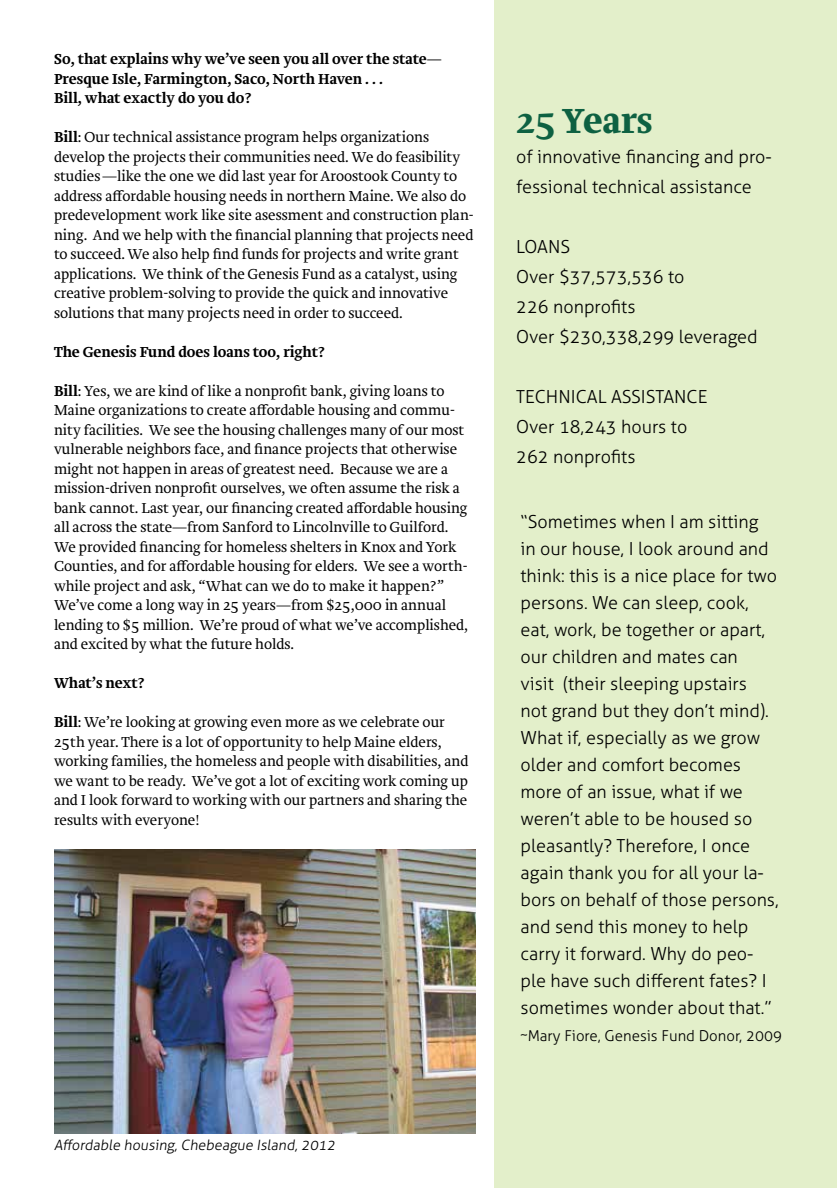
<style>
.page{position:relative;width:837px;height:1188px;background:#fff}
.page>*{position:absolute;margin:0;border:0;box-sizing:border-box;transform-origin:0 0}
.t1{font:700 36px "Brioni Pro";color:#0e6142}
.t2{font:300 18px/27px "Aller";color:#000}
.t3{font:300 15px/19.5px "Brioni Pro";color:#000}
.t4{font:500 15px/19.5px "Brioni Pro";color:#000}
.t5{font:300 15px "Aller";color:#000}
.t6{font:300 14.25px "Aller";color:#000}
.s1{font-weight:500}
</style>
<div class="page">
<div style="left:495px;top:0;width:342px;height:1188px;background:#e3efca"></div>
<img style="left:54px;top:849px;width:421px;height:285px">
<p class="t4" style="left:54px;top:50px;width:389px">So, that explains why we’ve seen you all over the state—<br>Presque Isle, Farmington, Saco, North Haven . . .<br>Bill, what exactly do you do?</p>
<p class="t3" style="left:54px;top:128px;width:421px"><span class="s1">Bill</span>: Our technical assistance program helps organizations develop the projects their communities need. We do feasibility studies —like the one we did last year for Aroostook County to address affordable housing needs in northern Maine. We also do predevelopment work like site asessment and construction plan&shy;ning. And we help with the financial planning that projects need to succeed. We also help find funds for projects and write grant applications. We think of the Genesis Fund as a catalyst, using creative problem-solving to provide the quick and innovative solutions that many projects need in order to succeed.</p>
<p class="t4" style="left:54px;top:342px;width:273px">The Genesis Fund does loans too, right?</p>
<p class="t3" style="left:54px;top:381px;width:416px"><span class="s1">Bill</span>: Yes, we are kind of like a nonprofit bank, giving loans to Maine organizations to create affordable housing and commu&shy;nity facilities. We see the housing challenges many of our most vulnerable neighbors face, and finance projects that otherwise might not happen in areas of greatest need. Because we are a mission-driven nonprofit ourselves, we often assume the risk a bank cannot. Last year, our financing created affordable housing all across the state—from Sanford to Lincolnville to Guilford.<br>We provided financing for homeless shelters in Knox and York Counties, and for affordable housing for elders. We see a worth&shy;while project and ask, “What can we do to make it happen?” We’ve come a long way in 25 years—from $25,000 in annual lending to $5 million. We’re proud of what we’ve accomplished, and excited by what the future holds.</p>
<p class="t4" style="left:54px;top:674px;width:92px">What’s next?</p>
<p class="t3" style="left:54px;top:713px;width:416px"><span class="s1">Bill</span>: We’re looking at growing even more as we celebrate our 25th year. There is a lot of opportunity to help Maine elders, working families, the homeless and people with disabilities, and we want to be ready. We’ve got a lot of exciting work coming up and I look forward to working with our partners and sharing the results with everyone!</p>
<p class="t6" style="left:54px;top:1136px;width:285px">Affordable housing, Chebeague Island, 2012</p>
<h1 class="t1" style="left:516px;top:97px;width:138px">25 Years</h1>
<p class="t2" style="left:516px;top:142px;width:257px;line-height:30px">of innovative financing and pro&shy;fessional technical assistance</p>
<p class="t2" style="left:516px;top:232px;width:243px;line-height:30px">LOANS<br>Over $37,573,536 to<br>226 nonprofits<br>Over $230,338,299 leveraged</p>
<p class="t2" style="left:516px;top:382px;width:193px;line-height:30px">TECHNICAL ASSISTANCE<br>Over 18,243 hours to<br>262 nonprofits</p>
<p class="t2" style="left:521px;top:508px;width:260px">“Sometimes when I am sitting<br>in our house, I look around and think: this is a nice place for two persons. We can sleep, cook, eat, work, be together or apart, our children and mates can<br>visit (their sleeping upstairs<br>not grand but they don’t mind).<br>What if, especially as we grow older and comfort becomes more of an issue, what if we weren’t able to be housed so pleasantly? Therefore, I once again thank you for all your la&shy;bors on behalf of those persons, and send this money to help carry it forward. Why do peo&shy;ple have such different fates? I sometimes wonder about that.”</p>
<p class="t5" style="left:521px;top:1026px;width:263px">~Mary Fiore, Genesis Fund Donor, 2009</p>
</div>
